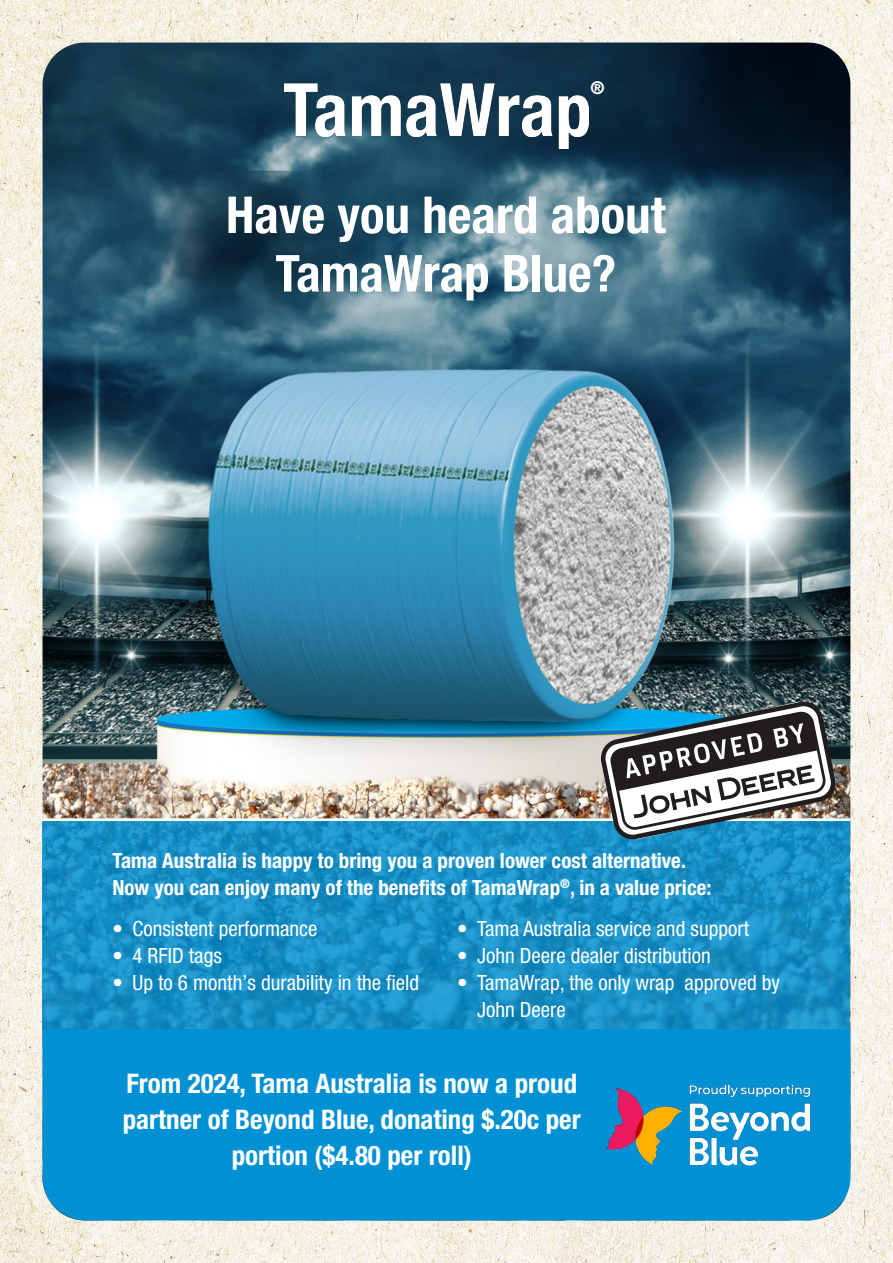
<style>
.page{position:relative;width:893px;height:1263px;background:#fff}
.page>*{position:absolute;margin:0;border:0;box-sizing:border-box;transform-origin:0 0}
.black_helvetica_bull{font:700 condensed 51px/58.5px "Helvetica Neue LT Pro";color:#fff;text-align:center}
.t1{font:700 condensed 27px "Helvetica Neue LT Pro";color:#fff}
.t2{font:condensed 21px/27px "Helvetica Neue LT Pro";color:#fff}
.t3{font:700 condensed 21px "Helvetica Neue LT Pro";color:#fff}
.black_helvetica_bull-2{font:700 condensed 17.7px "Helvetica Neue LT Pro";color:#fff}
</style>
<div class="page">
<img style="left:0;top:0;width:893px;height:1263px">
<img style="left:43px;top:43px;width:807px;height:775px">
<hr style="left:41px;top:818px;width:809px;height:3px;background:#fff">
<div style="left:43px;top:1029px;width:807px;height:191px;background:#0091d4"></div>
<svg style="left:43px;top:821px;width:807px;height:208px;background:#188fc5"></svg>
<svg style="left:599px;top:700px;width:238px;height:141px"></svg>
<img style="left:596px;top:1065px;width:219px;height:119px">
<img style="left:285px;top:82px;width:304px;height:67px">
<p class="black_helvetica_bull-2" style="left:590px;top:77px;width:16px">®</p>
<p class="black_helvetica_bull" style="left:226px;top:186px;width:441px">Have you heard about<br>TamaWrap Blue?</p>
<p class="t3" style="left:112px;top:848px;width:575px">Tama Australia is happy to bring you a proven lower cost alternative.</p>
<p class="t3" style="left:112px;top:875px;width:600px">Now you can enjoy many of the benefits of TamaWrap<sup>®</sup>, in a value price:</p>
<p class="t2" style="left:112px;top:915px;width:207px">• Consistent performance</p>
<p class="t2" style="left:112px;top:942px;width:111px">• 4 RFID tags</p>
<p class="t2" style="left:112px;top:969px;width:308px">• Up to 6 month’s durability in the field</p>
<p class="t2" style="left:457px;top:915px;width:294px">• Tama Australia service and support</p>
<p class="t2" style="left:457px;top:942px;width:255px">• John Deere dealer distribution</p>
<p class="t2" style="left:477px;top:969px;width:304px;text-indent:-20px">• TamaWrap, the only wrap approved by<br>John Deere</p>
<p class="t1" style="left:126px;top:1068px;width:452px">From 2024, Tama Australia is now a proud</p>
<p class="t1" style="left:123px;top:1104px;width:459px">partner of Beyond Blue, donating $.20c per</p>
<p class="t1" style="left:232px;top:1140px;width:242px">portion ($4.80 per roll)</p>
</div>
